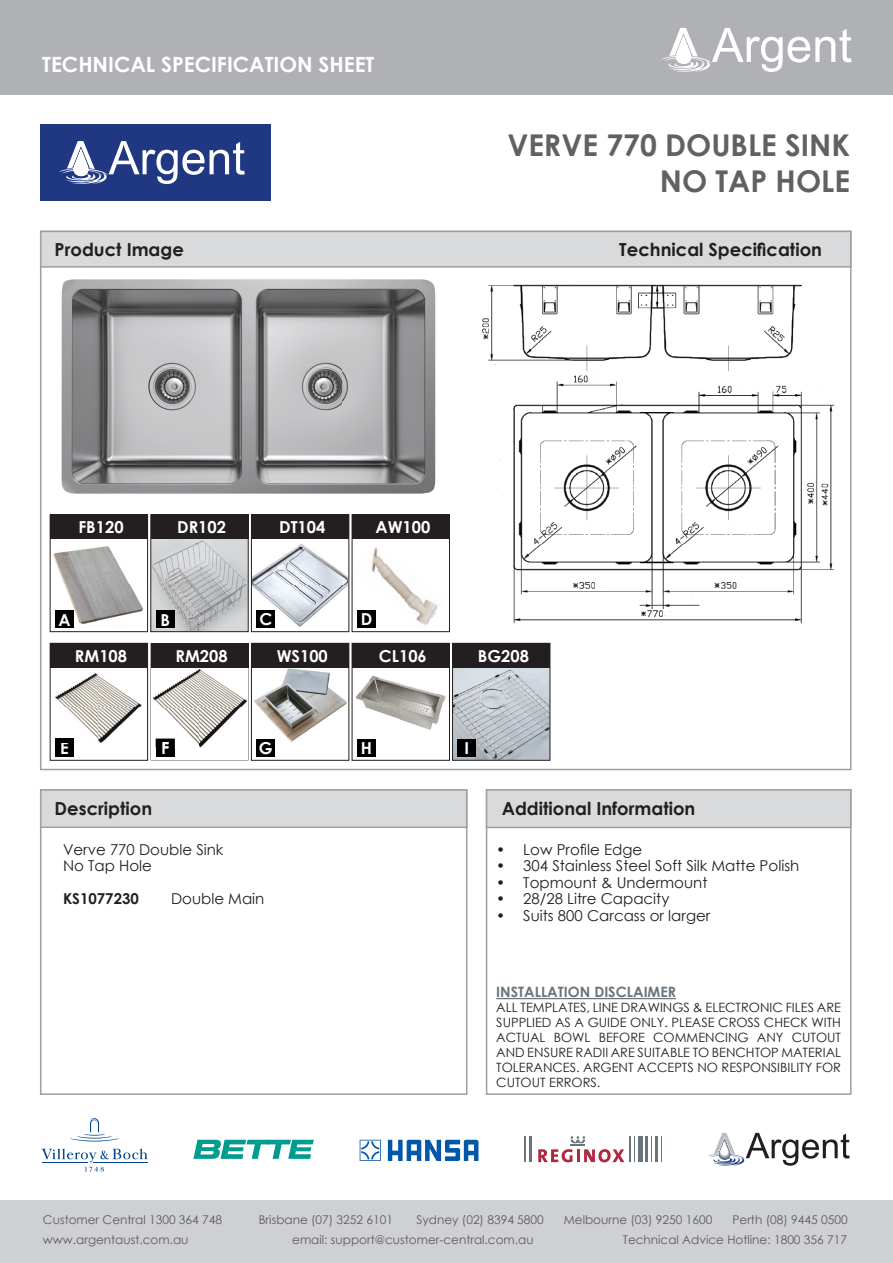
<style>
.page{position:relative;width:893px;height:1263px;background:#fff}
.page>*{position:absolute;margin:0;border:0;box-sizing:border-box;transform-origin:0 0}
.t1{font:700 30px/36px "Century Gothic";color:#616164;text-align:right}
.t2{font:700 21px "Century Gothic";color:#fff}
.t3{font:700 18px "Century Gothic";color:#231f20}
.t4{font:700 16.5px "Century Gothic";color:#fff}
.t5{font:15px/16.5px "Century Gothic";color:#231f20}
.t6{font:700 15px "Century Gothic";color:#231f20}
.t7{font:700 14.25px "Century Gothic";color:#6a747b}
.t8{font:12.9px/15px "Century Gothic";color:#231f20;text-align:justify}
.t9{font:12px "Century Gothic";color:#5c5c5f}
</style>
<div class="page">
<hr style="left:496px;top:998px;width:180px;height:1px;background:#6a747b">
<div style="left:0;top:0;width:893px;height:94px;background:#b0b1b5"></div>
<div style="left:0;top:1200px;width:893px;height:63px;background:#cfd0d2"></div>
<div style="left:40px;top:231px;width:811px;height:37px;background:#d9dadc;border:2px solid #9d9fa2"></div>
<div style="left:40px;top:789px;width:427px;height:306px;border:2px solid #9d9fa2"></div>
<div style="left:40px;top:789px;width:427px;height:39px;background:#d9dadc;border:2px solid #9d9fa2"></div>
<div style="left:486px;top:789px;width:365px;height:306px;border:2px solid #9d9fa2"></div>
<div style="left:486px;top:789px;width:365px;height:39px;background:#d9dadc;border:2px solid #9d9fa2"></div>
<svg style="left:193px;top:1140px;width:121px;height:19px"></svg>
<svg style="left:71px;top:1118px;width:48px;height:23px"></svg>
<svg style="left:41px;top:1148px;width:107px;height:24px"></svg>
<svg style="left:538px;top:1136px;width:86px;height:26px"></svg>
<svg style="left:634px;top:1136px;width:1px;height:26px"></svg>
<hr style="left:629px;top:1136px;width:2px;height:26px;background:#6a747b">
<div style="left:638px;top:1136px;width:5px;height:26px;background:#6a747b"></div>
<svg style="left:661px;top:1136px;width:1px;height:26px"></svg>
<svg style="left:651px;top:1136px;width:1px;height:26px"></svg>
<hr style="left:655px;top:1136px;width:2px;height:26px;background:#6a747b">
<hr style="left:646px;top:1136px;width:2px;height:26px;background:#6a747b">
<hr style="left:524px;top:1136px;width:2px;height:26px;background:#6a747b">
<hr style="left:529px;top:1136px;width:3px;height:26px;background:#6a747b">
<svg style="left:708px;top:1133px;width:142px;height:33px"></svg>
<svg style="left:661px;top:28px;width:190px;height:44px"></svg>
<svg style="left:360px;top:1140px;width:21px;height:21px"></svg>
<svg style="left:388px;top:1140px;width:90px;height:21px"></svg>
<div style="left:40px;top:124px;width:230px;height:77px;background:#203882"></div>
<svg style="left:59px;top:141px;width:186px;height:43px"></svg>
<img style="left:482px;top:284px;width:353px;height:340px">
<img style="left:61px;top:279px;width:375px;height:215px">
<img style="left:153px;top:539px;width:93px;height:91px">
<div style="left:151px;top:514px;width:97px;height:118px;border:1px solid #231f20"></div>
<div style="left:151px;top:514px;width:97px;height:25px;background:#231f20"></div>
<div style="left:156px;top:610px;width:19px;height:18px;background:#000"></div>
<img style="left:53px;top:546px;width:90px;height:78px">
<div style="left:50px;top:514px;width:98px;height:118px;border:1px solid #231f20"></div>
<div style="left:50px;top:514px;width:98px;height:25px;background:#231f20"></div>
<div style="left:55px;top:610px;width:19px;height:18px;background:#000"></div>
<img style="left:253px;top:544px;width:94px;height:83px">
<div style="left:251px;top:514px;width:98px;height:118px;border:1px solid #231f20"></div>
<div style="left:251px;top:514px;width:98px;height:25px;background:#231f20"></div>
<div style="left:256px;top:610px;width:19px;height:18px;background:#000"></div>
<div style="left:352px;top:514px;width:98px;height:118px;border:1px solid #231f20"></div>
<div style="left:352px;top:514px;width:98px;height:25px;background:#231f20"></div>
<div style="left:357px;top:610px;width:19px;height:18px;background:#000"></div>
<img style="left:371px;top:547px;width:67px;height:78px">
<div style="left:50px;top:643px;width:98px;height:117px;border:1px solid #231f20"></div>
<div style="left:50px;top:643px;width:98px;height:24px;background:#231f20"></div>
<div style="left:55px;top:739px;width:19px;height:18px;background:#000"></div>
<img style="left:55px;top:673px;width:87px;height:69px">
<img style="left:55px;top:739px;width:19px;height:3px">
<svg style="left:151px;top:643px;width:97px;height:114px"></svg>
<img style="left:254px;top:668px;width:93px;height:74px">
<div style="left:251px;top:643px;width:98px;height:117px;border:1px solid #231f20"></div>
<div style="left:251px;top:643px;width:98px;height:24px;background:#231f20"></div>
<div style="left:256px;top:739px;width:19px;height:18px;background:#000"></div>
<div style="left:352px;top:643px;width:98px;height:117px;border:1px solid #231f20"></div>
<div style="left:352px;top:643px;width:98px;height:24px;background:#231f20"></div>
<div style="left:357px;top:739px;width:19px;height:18px;background:#000"></div>
<img style="left:355px;top:675px;width:91px;height:55px">
<img style="left:454px;top:667px;width:94px;height:91px">
<div style="left:452px;top:643px;width:98px;height:117px;border:1px solid #231f20"></div>
<div style="left:452px;top:643px;width:98px;height:24px;background:#231f20"></div>
<div style="left:458px;top:739px;width:18px;height:18px;background:#000"></div>
<h2 class="t2" style="left:42px;top:48px;width:334px">TECHNICAL SPECIFICATION SHEET</h2>
<h1 class="t1" style="left:507px;top:126px;width:344px">VERVE 770 DOUBLE SINK<br>NO TAP HOLE</h1>
<h3 class="t3" style="left:55px;top:236px;width:131px">Product Image</h3>
<h3 class="t3" style="left:619px;top:236px;width:204px">Technical Specification</h3>
<p class="t4" style="left:78px;top:514px;width:47px">FB120</p>
<p class="t4" style="left:177px;top:514px;width:50px">DR102</p>
<p class="t4" style="left:279px;top:514px;width:48px">DT104</p>
<p class="t4" style="left:375px;top:514px;width:56px">AW100</p>
<p class="t4" style="left:58px;top:607px;width:14px">A</p>
<p class="t4" style="left:160px;top:607px;width:11px">B</p>
<p class="t4" style="left:259px;top:607px;width:14px">C</p>
<p class="t4" style="left:361px;top:607px;width:13px">D</p>
<p class="t4" style="left:75px;top:643px;width:54px">RM108</p>
<p class="t4" style="left:176px;top:643px;width:54px">RM208</p>
<p class="t4" style="left:277px;top:643px;width:53px">WS100</p>
<p class="t4" style="left:379px;top:643px;width:49px">CL106</p>
<p class="t4" style="left:478px;top:643px;width:53px">BG208</p>
<p class="t4" style="left:60px;top:735px;width:10px">E</p>
<p class="t4" style="left:161px;top:735px;width:9px">F</p>
<p class="t4" style="left:259px;top:735px;width:15px">G</p>
<p class="t4" style="left:361px;top:735px;width:13px">H</p>
<p class="t4" style="left:465px;top:735px;width:6px">I</p>
<h3 class="t3" style="left:55px;top:795px;width:99px">Description</h3>
<h3 class="t3" style="left:502px;top:795px;width:195px">Additional Information</h3>
<p class="t5" style="left:63px;top:841px;width:162px">Verve 770 Double Sink<br>No Tap Hole</p>
<p class="t6" style="left:63px;top:887px;width:77px">KS1077230</p>
<p class="t5" style="left:171px;top:890px;width:95px">Double Main</p>
<p class="t5" style="left:496px;top:841px;width:147px">• Low Profile Edge</p>
<p class="t5" style="left:496px;top:857px;width:304px">• 304 Stainless Steel Soft Silk Matte Polish</p>
<p class="t5" style="left:496px;top:874px;width:213px">• Topmount &amp; Undermount</p>
<p class="t5" style="left:496px;top:890px;width:175px">• 28/28 Litre Capacity</p>
<p class="t5" style="left:496px;top:907px;width:216px">• Suits 800 Carcass or larger</p>
<p class="t7" style="left:496px;top:981px;width:181px">INSTALLATION DISCLAIMER</p>
<p class="t8" style="left:496px;top:1000px;width:346px">ALL TEMPLATES, LINE DRAWINGS &amp; ELECTRONIC FILES ARE SUPPLIED AS A GUIDE ONLY. PLEASE CROSS CHECK WITH ACTUAL BOWL BEFORE COMMENCING ANY CUTOUT AND ENSURE RADII ARE SUITABLE TO BENCHTOP MATERIAL TOLERANCES. ARGENT ACCEPTS NO RESPONSIBILITY FOR CUTOUT ERRORS.</p>
<p class="t9" style="left:43px;top:1211px;width:181px">Customer Central 1300 364 748</p>
<p class="t9" style="left:259px;top:1211px;width:136px">Brisbane (07) 3252 6101</p>
<p class="t9" style="left:416px;top:1211px;width:129px">Sydney (02) 8394 5800</p>
<p class="t9" style="left:564px;top:1211px;width:150px">Melbourne (03) 9250 1600</p>
<p class="t9" style="left:732px;top:1211px;width:117px">Perth (08) 9445 0500</p>
<p class="t9" style="left:43px;top:1231px;width:147px">www.argentaust.com.au</p>
<p class="t9" style="left:292px;top:1231px;width:243px">email: support@customer-central.com.au</p>
<p class="t9" style="left:623px;top:1231px;width:226px">Technical Advice Hotline: 1800 356 717</p>
</div>
